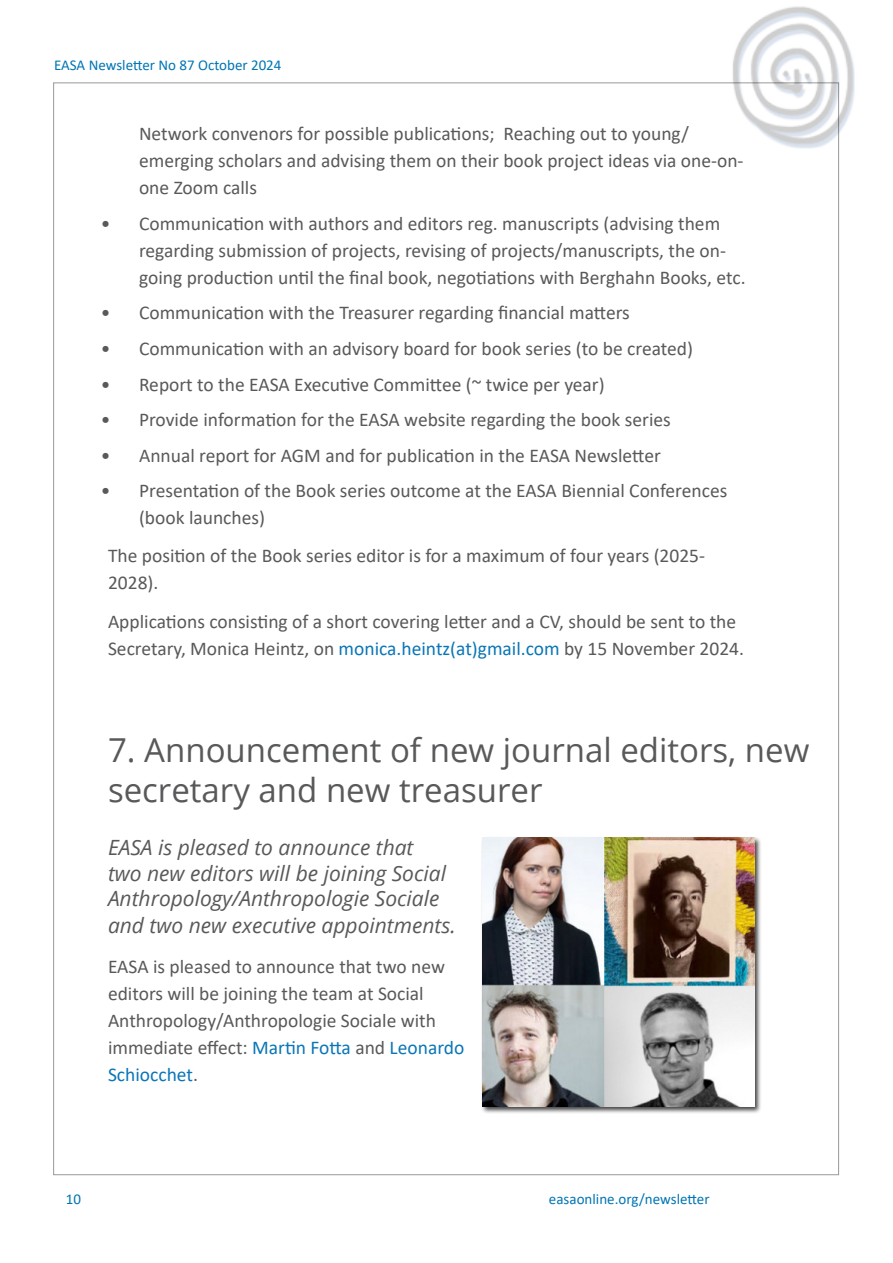
<style>
.page{position:relative;width:893px;height:1263px;background:#fff}
.page>*{position:absolute;margin:0;border:0;box-sizing:border-box;transform-origin:0 0}
.t1{font:33px/39.6px "Open Sans";color:#58595b}
.t2{font:italic 21px/26px "Open Sans";color:#58595b}
.t3{font:19.5px/27px "Calibri";color:#58595b}
.t4{font:15px "Calibri";color:#0075b4}
.s1{color:#0a76b6}
</style>
<div class="page">
<img style="left:733px;top:6px;width:122px;height:151px">
<div style="left:480px;top:836px;width:282px;height:278px;background:#000;opacity:.75"></div>
<img style="left:482px;top:838px;width:272px;height:269px">
<p class="t4" style="left:54px;top:54px;width:229px">EASA Newsletter No 87 October 2024</p>
<p class="t3" style="left:139px;top:120px;width:606px">Network convenors for possible publications; Reaching out to young/ emerging scholars and advising them on their book project ideas via one-on&shy;one Zoom calls</p>
<p class="t3" style="left:139px;top:209px;width:608px;text-indent:-38px">• Communication with authors and editors reg. manuscripts (advising them regarding submission of projects, revising of projects/manuscripts, the on&shy;going production until the final book, negotiations with Berghahn Books, etc.</p>
<p class="t3" style="left:101px;top:299px;width:531px">• Communication with the Treasurer regarding financial matters</p>
<p class="t3" style="left:101px;top:334px;width:594px">• Communication with an advisory board for book series (to be created)</p>
<p class="t3" style="left:101px;top:370px;width:505px">• Report to the EASA Executive Committee (~ twice per year)</p>
<p class="t3" style="left:101px;top:405px;width:571px">• Provide information for the EASA website regarding the book series</p>
<p class="t3" style="left:101px;top:441px;width:562px">• Annual report for AGM and for publication in the EASA Newsletter</p>
<p class="t3" style="left:139px;top:477px;width:590px;text-indent:-38px">• Presentation of the Book series outcome at the EASA Biennial Conferences (book launches)</p>
<p class="t3" style="left:108px;top:541px;width:599px">The position of the Book series editor is for a maximum of four years (2025-<br>2028).</p>
<p class="t3" style="left:108px;top:608px;width:637px">Applications consisting of a short covering letter and a CV, should be sent to the<br>Secretary, Monica Heintz, on <span class="s1">monica.heintz(at)gmail.com</span> by 15 November 2024.</p>
<h1 class="t1" style="left:108px;top:730px;width:703px">7. Announcement of new journal editors, new secretary and new treasurer</h1>
<p class="t2" style="left:108px;top:834px;width:349px">EASA is pleased to announce that<br>two new editors will be joining Social Anthropology/Anthropologie Sociale and two new executive appointments.</p>
<p class="t3" style="left:108px;top:952px;width:358px">EASA is pleased to announce that two new editors will be joining the team at Social Anthropology/Anthropologie Sociale with immediate effect: <span class="s1">Martin Fotta</span> and <span class="s1">Leonardo Schiocchet</span>.</p>
<p class="t4" style="left:66px;top:1189px;width:17px">10</p>
<p class="t4" style="left:549px;top:1189px;width:162px">easaonline.org/newsletter</p>
</div>
